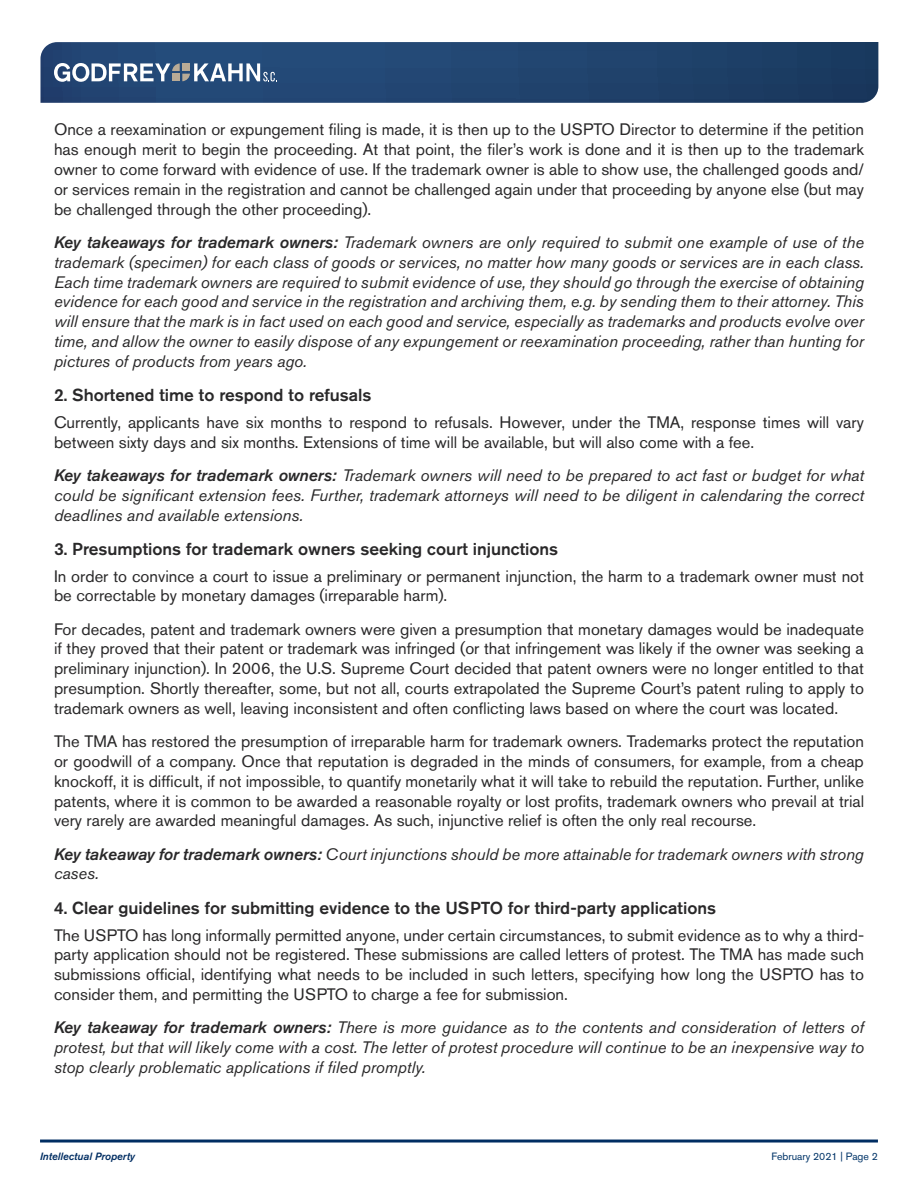
<style>
.page{position:relative;width:918px;height:1188px;background:#fff}
.page>*{position:absolute;margin:0;border:0;box-sizing:border-box;transform-origin:0 0}
.t1{font:500 17.25px "Akzidenz Grotesk Std";color:#292829}
.t2{font:16.5px/19.8px "Akzidenz Grotesk Std";color:#292829;text-align:justify}
.t3{font:italic 16.5px/19.8px "Akzidenz Grotesk Std";color:#292829;text-align:justify}
.t4{font:italic 500 10.5px "Akzidenz Grotesk Std";color:#002d62}
.t5{font:10.5px "Akzidenz Grotesk Std";color:#003468}
.s1{font-weight:500}
</style>
<div class="page">
<hr style="left:40px;top:1140px;width:838px;height:3px;background:#002d62">
<svg style="left:40px;top:42px;width:838px;height:61px"></svg>
<svg style="left:54px;top:63px;width:223px;height:19px"></svg>
<p class="t2" style="left:54px;top:120px;width:812px">Once a reexamination or expungement filing is made, it is then up to the USPTO Director to determine if the petition has enough merit to begin the proceeding. At that point, the filer’s work is done and it is then up to the trademark owner to come forward with evidence of use. If the trademark owner is able to show use, the challenged goods and/ or services remain in the registration and cannot be challenged again under that proceeding by anyone else (but may be challenged through the other proceeding).</p>
<p class="t3" style="left:54px;top:232px;width:812px"><span class="s1">Key takeaways for trademark owners:</span> Trademark owners are only required to submit one example of use of the trademark (specimen) for each class of goods or services, no matter how many goods or services are in each class.<br>Each time trademark owners are required to submit evidence of use, they should go through the exercise of obtaining evidence for each good and service in the registration and archiving them, e.g. by sending them to their attorney. This will ensure that the mark is in fact used on each good and service, especially as trademarks and products evolve over time, and allow the owner to easily dispose of any expungement or reexamination proceeding, rather than hunting for pictures of products from years ago.</p>
<p class="t1" style="left:54px;top:385px;width:319px">2. Shortened time to respond to refusals</p>
<p class="t2" style="left:54px;top:412px;width:811px">Currently, applicants have six months to respond to refusals. However, under the TMA, response times will vary between sixty days and six months. Extensions of time will be available, but will also come with a fee.</p>
<p class="t3" style="left:54px;top:465px;width:812px"><span class="s1">Key takeaways for trademark owners:</span> Trademark owners will need to be prepared to act fast or budget for what could be significant extension fees. Further, trademark attorneys will need to be diligent in calendaring the correct deadlines and available extensions.</p>
<p class="t1" style="left:54px;top:538px;width:506px">3. Presumptions for trademark owners seeking court injunctions</p>
<p class="t2" style="left:54px;top:566px;width:812px">In order to convince a court to issue a preliminary or permanent injunction, the harm to a trademark owner must not be correctable by monetary damages (irreparable harm).</p>
<p class="t2" style="left:54px;top:619px;width:812px">For decades, patent and trademark owners were given a presumption that monetary damages would be inadequate if they proved that their patent or trademark was infringed (or that infringement was likely if the owner was seeking a preliminary injunction). In 2006, the U.S. Supreme Court decided that patent owners were no longer entitled to that presumption. Shortly thereafter, some, but not all, courts extrapolated the Supreme Court’s patent ruling to apply to trademark owners as well, leaving inconsistent and often conflicting laws based on where the court was located.</p>
<p class="t2" style="left:54px;top:731px;width:812px">The TMA has restored the presumption of irreparable harm for trademark owners. Trademarks protect the reputation or goodwill of a company. Once that reputation is degraded in the minds of consumers, for example, from a cheap knockoff, it is difficult, if not impossible, to quantify monetarily what it will take to rebuild the reputation. Further, unlike patents, where it is common to be awarded a reasonable royalty or lost profits, trademark owners who prevail at trial very rarely are awarded meaningful damages. As such, injunctive relief is often the only real recourse.</p>
<p class="t3" style="left:54px;top:844px;width:811px"><span class="s1">Key takeaway for trademark owners:</span> Court injunctions should be more attainable for trademark owners with strong cases.</p>
<p class="t1" style="left:54px;top:897px;width:664px">4. Clear guidelines for submitting evidence to the USPTO for third-party applications</p>
<p class="t2" style="left:54px;top:925px;width:812px">The USPTO has long informally permitted anyone, under certain circumstances, to submit evidence as to why a third&shy;party application should not be registered. These submissions are called letters of protest. The TMA has made such submissions official, identifying what needs to be included in such letters, specifying how long the USPTO has to consider them, and permitting the USPTO to charge a fee for submission.</p>
<p class="t3" style="left:54px;top:1017px;width:812px"><span class="s1">Key takeaway for trademark owners:</span> There is more guidance as to the contents and consideration of letters of protest, but that will likely come with a cost. The letter of protest procedure will continue to be an inexpensive way to stop clearly problematic applications if filed promptly.</p>
<p class="t4" style="left:40px;top:1151px;width:97px">Intellectual Property</p>
<p class="t5" style="left:772px;top:1150px;width:108px">February 2021 | Page 2</p>
</div>
